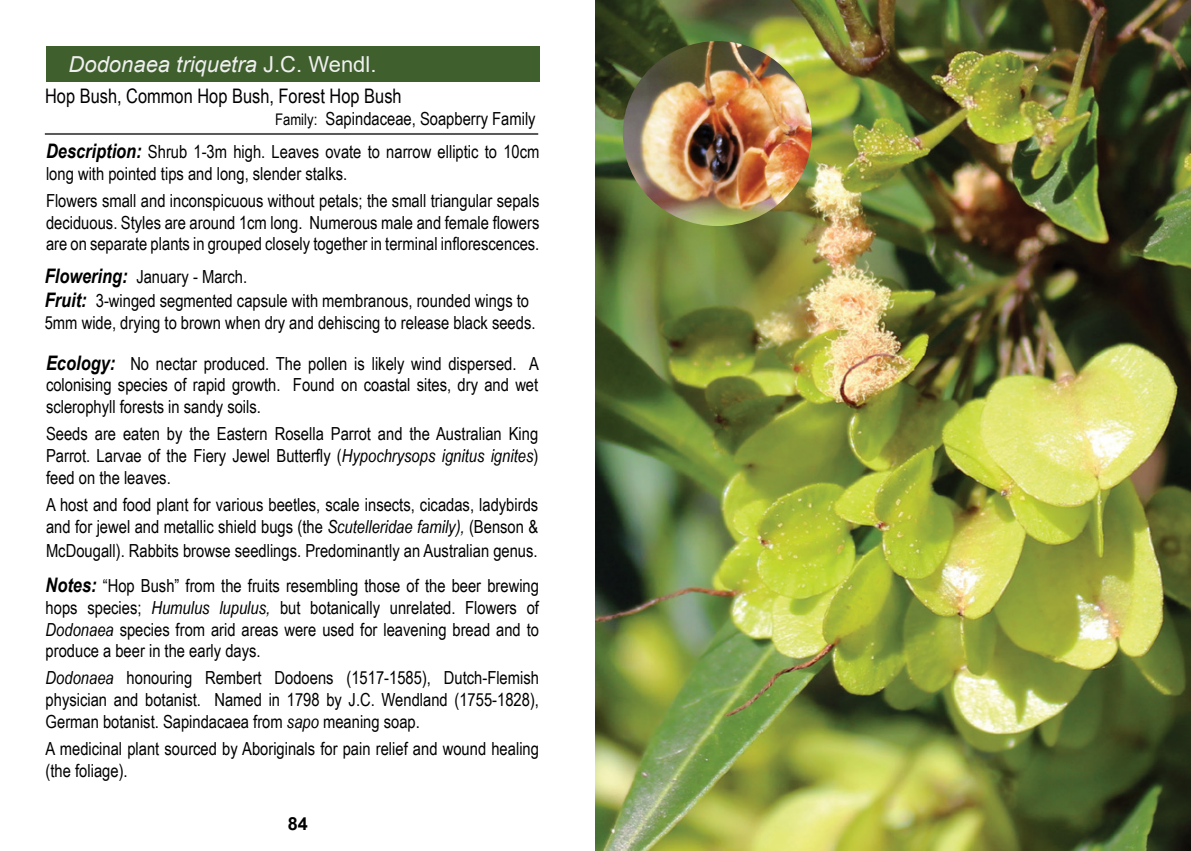
<style>
.page{position:relative;width:1191px;height:851px;background:#fff}
.page>*{position:absolute;margin:0;border:0;box-sizing:border-box;transform-origin:0 0}
.t1{font:italic 22px "Arial";color:#efeff0}
.t2{font:20px "Arial Narrow";color:#000}
.t3{font:18px/21.6px "Arial Narrow";color:#000;text-align:justify}
.t4{font:700 18px "Arial";color:#000}
.s1{font-style:normal}
.s2{font-size:16px}
.s3{font-weight:700;font-style:italic;font-size:20px}
.s4{font-style:italic}
</style>
<div class="page">
<hr style="left:45px;top:133px;width:493px;height:2px;background:#58595b">
<div style="left:46px;top:46px;width:493px;height:36px;background:#3f5f2c"></div>
<img style="left:595px;top:0;width:596px;height:850px">
<img style="left:623px;top:41px;width:188px;height:185px">
<p class="t1" style="left:69px;top:50px;width:309px">Dodonaea triquetra <span class="s1">J.C. Wendl.</span></p>
<p class="t2" style="left:45px;top:81px;width:358px">Hop Bush, Common Hop Bush, Forest Hop Bush</p>
<p class="t3" style="left:275px;top:107px;width:262px"><span class="s2">Family:</span> Sapindaceae, Soapberry Family</p>
<p class="t3" style="left:46px;top:140px;width:495px"><span class="s3">Description:</span> Shrub 1-3m high. Leaves ovate to narrow elliptic to 10cm long with pointed tips and long, slender stalks.</p>
<p class="t3" style="left:46px;top:189px;width:495px">Flowers small and inconspicuous without petals; the small triangular sepals deciduous. Styles are around 1cm long. Numerous male and female flowers are on separate plants in grouped closely together in terminal inflorescences.</p>
<p class="t3" style="left:45px;top:265px;width:204px"><span class="s3">Flowering:</span> January - March.</p>
<p class="t3" style="left:45px;top:289px;width:492px"><span class="s3">Fruit:</span> 3-winged segmented capsule with membranous, rounded wings to<br>5mm wide, drying to brown when dry and dehiscing to release black seeds.</p>
<p class="t3" style="left:46px;top:352px;width:494px"><span class="s3">Ecology:</span> No nectar produced. The pollen is likely wind dispersed. A colonising species of rapid growth. Found on coastal sites, dry and wet sclerophyll forests in sandy soils.</p>
<p class="t3" style="left:46px;top:422px;width:494px">Seeds are eaten by the Eastern Rosella Parrot and the Australian King Parrot. Larvae of the Fiery Jewel Butterfly (<span class="s4">Hypochrysops ignitus ignites</span>) feed on the leaves.</p>
<p class="t3" style="left:46px;top:493px;width:494px">A host and food plant for various beetles, scale insects, cicadas, ladybirds and for jewel and metallic shield bugs (the <span class="s4">Scutelleridae family),</span> (Benson &amp;</p>
<p class="t3" style="left:46px;top:538px;width:493px">McDougall). Rabbits browse seedlings. Predominantly an Australian genus.</p>
<p class="t3" style="left:46px;top:574px;width:495px"><span class="s3">Notes:</span> “Hop Bush” from the fruits resembling those of the beer brewing hops species; <span class="s4">Humulus lupulus,</span> but botanically unrelated. Flowers of <span class="s4">Dodonaea</span> species from arid areas were used for leavening bread and to produce a beer in the early days.</p>
<p class="t3" style="left:46px;top:666px;width:495px"><span class="s4">Dodonaea</span> honouring Rembert Dodoens (1517-1585), Dutch-Flemish physician and botanist. Named in 1798 by J.C. Wendland (1755-1828), German botanist. Sapindacaea from <span class="s4">sapo</span> meaning soap.</p>
<p class="t3" style="left:46px;top:737px;width:495px">A medicinal plant sourced by Aboriginals for pain relief and wound healing (the foliage).</p>
<p class="t4" style="left:288px;top:810px;width:22px">84</p>
</div>
